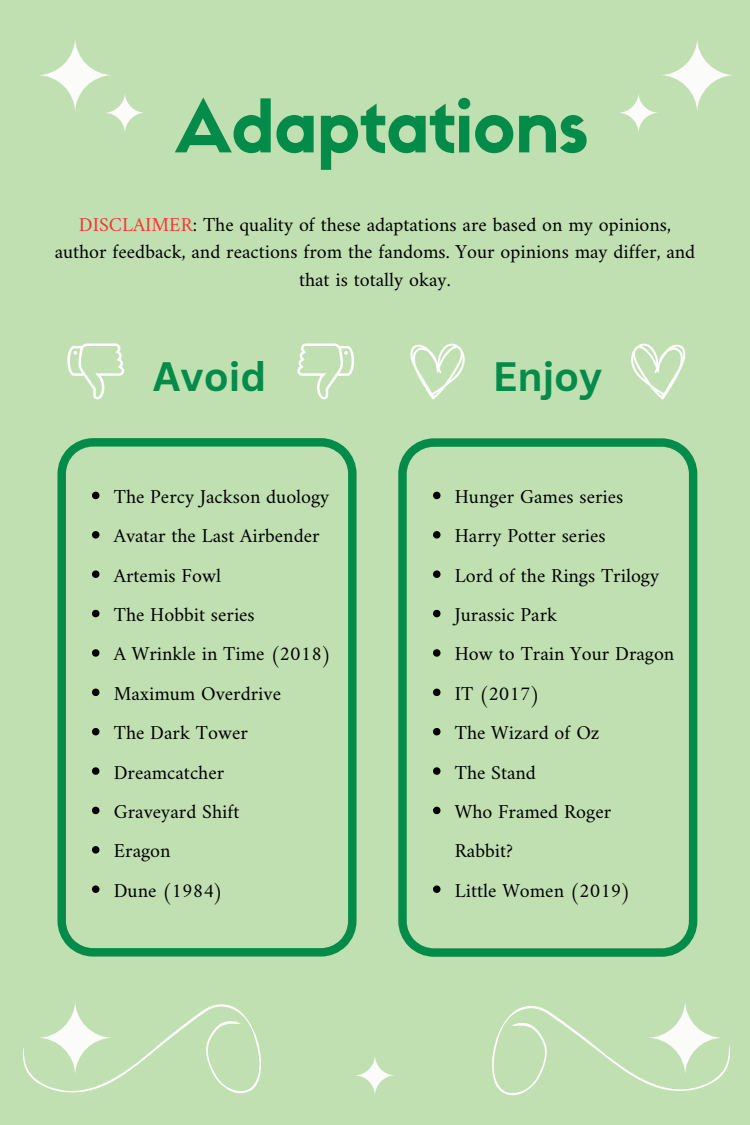
<style>
.page{position:relative;width:750px;height:1125px;background:#c0e0b2}
.page>*{position:absolute;margin:0;border:0;box-sizing:border-box;transform-origin:0 0}
.t1{font:72.5px "Sifonn Basic";color:#038b49}
.t2{font:700 40px "Canva Sans";color:#038b49}
.t3{font:20px/27.2px "Amiri";color:#000;text-align:center}
.s1{color:#ff3131}
</style>
<div class="page">
<svg style="left:57px;top:438px;width:300px;height:519px"></svg>
<svg style="left:398px;top:438px;width:299px;height:519px"></svg>
<svg style="left:37px;top:37px;width:76px;height:76px"></svg>
<svg style="left:104px;top:92px;width:42px;height:41px"></svg>
<svg style="left:659px;top:37px;width:76px;height:76px"></svg>
<svg style="left:618px;top:92px;width:41px;height:41px"></svg>
<svg style="left:631px;top:344px;width:54px;height:56px"></svg>
<svg style="left:297px;top:344px;width:57px;height:56px"></svg>
<svg style="left:23px;top:1002px;width:238px;height:92px"></svg>
<svg style="left:411px;top:344px;width:54px;height:56px"></svg>
<svg style="left:67px;top:344px;width:57px;height:56px"></svg>
<svg style="left:92px;top:492px;width:7px;height:7px"></svg>
<svg style="left:92px;top:531px;width:7px;height:8px"></svg>
<svg style="left:92px;top:570px;width:7px;height:8px"></svg>
<svg style="left:92px;top:610px;width:7px;height:7px"></svg>
<svg style="left:92px;top:649px;width:7px;height:8px"></svg>
<svg style="left:92px;top:689px;width:7px;height:7px"></svg>
<svg style="left:92px;top:728px;width:7px;height:7px"></svg>
<svg style="left:92px;top:767px;width:7px;height:8px"></svg>
<svg style="left:92px;top:807px;width:7px;height:7px"></svg>
<svg style="left:92px;top:846px;width:7px;height:8px"></svg>
<svg style="left:92px;top:885px;width:7px;height:8px"></svg>
<svg style="left:433px;top:492px;width:8px;height:7px"></svg>
<svg style="left:433px;top:531px;width:8px;height:8px"></svg>
<svg style="left:433px;top:570px;width:8px;height:8px"></svg>
<svg style="left:433px;top:610px;width:8px;height:7px"></svg>
<svg style="left:433px;top:649px;width:8px;height:8px"></svg>
<svg style="left:433px;top:689px;width:8px;height:7px"></svg>
<svg style="left:433px;top:728px;width:8px;height:7px"></svg>
<svg style="left:433px;top:767px;width:8px;height:8px"></svg>
<svg style="left:433px;top:807px;width:8px;height:7px"></svg>
<svg style="left:433px;top:885px;width:8px;height:8px"></svg>
<svg style="left:492px;top:1002px;width:238px;height:94px"></svg>
<svg style="left:354px;top:1055px;width:42px;height:41px"></svg>
<p class="t1" style="left:175px;top:98px;width:415px">Adaptations</p>
<p class="t3" style="left:55px;top:211px;width:642px"><span class="s1">DISCLAIMER</span>: The quality of these adaptations are based on my opinions, author feedback, and reactions from the fandoms. Your opinions may differ, and that is totally okay.</p>
<p class="t2" style="left:153px;top:348px;width:115px">Avoid</p>
<p class="t2" style="left:493px;top:348px;width:111px">Enjoy</p>
<p class="t3" style="left:114px;top:482px;width:217px">The Percy Jackson duology</p>
<p class="t3" style="left:114px;top:522px;width:207px">Avatar the Last Airbender</p>
<p class="t3" style="left:114px;top:561px;width:109px">Artemis Fowl</p>
<p class="t3" style="left:114px;top:601px;width:143px">The Hobbit series</p>
<p class="t3" style="left:114px;top:640px;width:219px">A Wrinkle in Time (2018)</p>
<p class="t3" style="left:114px;top:679px;width:169px">Maximum Overdrive</p>
<p class="t3" style="left:114px;top:719px;width:136px">The Dark Tower</p>
<p class="t3" style="left:114px;top:758px;width:112px">Dreamcatcher</p>
<p class="t3" style="left:114px;top:797px;width:127px">Graveyard Shift</p>
<p class="t3" style="left:114px;top:837px;width:58px">Eragon</p>
<p class="t3" style="left:114px;top:876px;width:111px">Dune (1984)</p>
<p class="t3" style="left:455px;top:482px;width:170px">Hunger Games series</p>
<p class="t3" style="left:455px;top:522px;width:152px">Harry Potter series</p>
<p class="t3" style="left:455px;top:561px;width:206px">Lord of the Rings Trilogy</p>
<p class="t3" style="left:455px;top:601px;width:104px">Jurassic Park</p>
<p class="t3" style="left:455px;top:640px;width:221px">How to Train Your Dragon</p>
<p class="t3" style="left:455px;top:679px;width:87px">IT (2017)</p>
<p class="t3" style="left:455px;top:719px;width:146px">The Wizard of Oz</p>
<p class="t3" style="left:455px;top:758px;width:83px">The Stand</p>
<p class="t3" style="left:455px;top:791px;width:158px;line-height:39.4px;text-align:left">Who Framed Roger<br>Rabbit?</p>
<p class="t3" style="left:455px;top:876px;width:177px">Little Women (2019)</p>
</div>
